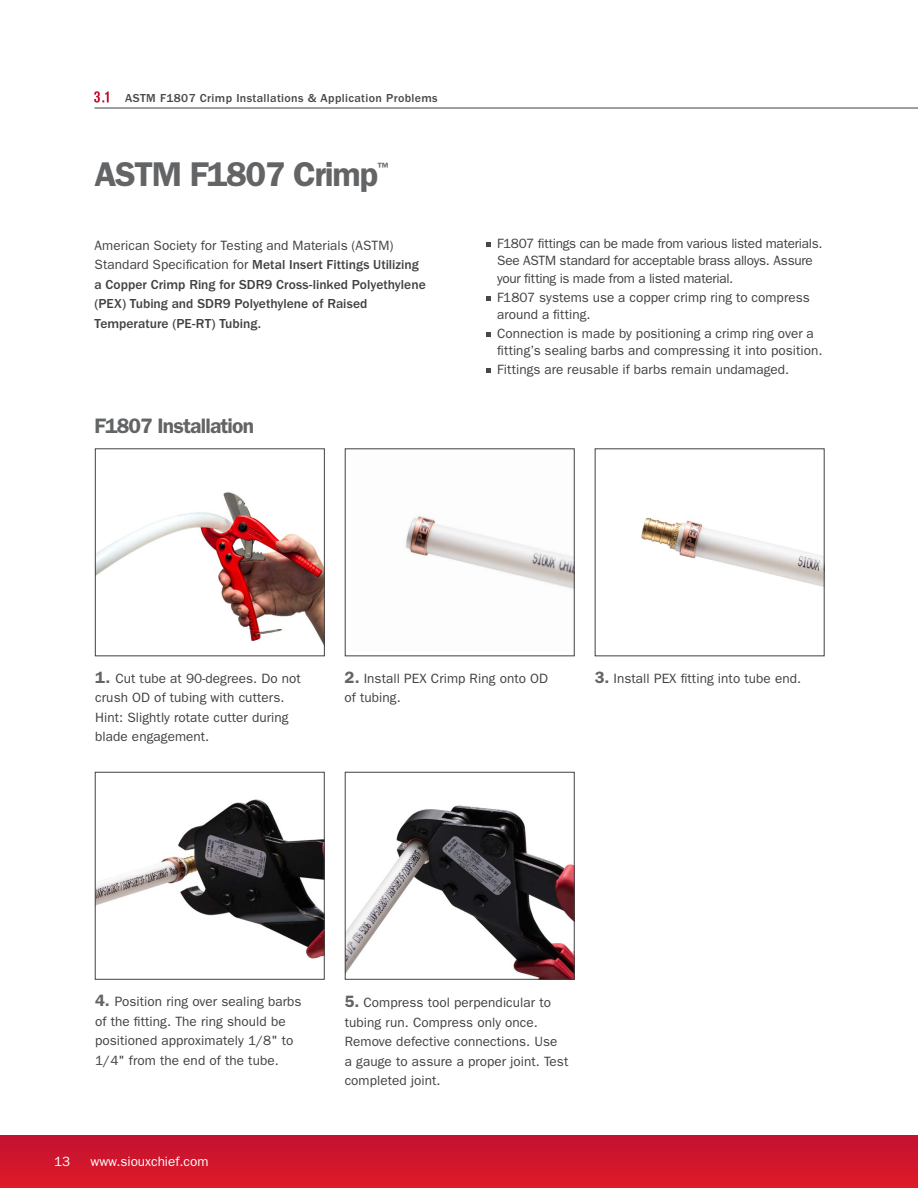
<style>
.page{position:relative;width:918px;height:1188px;background:#fff}
.page>*{position:absolute;margin:0;border:0;box-sizing:border-box;transform-origin:0 0}
.t1{font:600 34.5px "ITC Franklin Gothic Std";letter-spacing:-.04em;color:#636466}
.t2{font:600 21px "ITC Franklin Gothic Std";letter-spacing:-.04em;color:#636466}
.t3{font:13.5px/19.5px "ITC Franklin Gothic Std";letter-spacing:.005em;color:#414042}
.t4{font:500 13.5px/19.5px "ITC Franklin Gothic Std";color:#414042}
.t5{font:13.5px/16.5px "ITC Franklin Gothic Std";letter-spacing:-.015em;color:#414042}
.t6{font:13.5px "ITC Franklin Gothic Std";color:#fff}
.t7{font:500 12px "ITC Franklin Gothic Std";letter-spacing:.03em;color:#48484a}
.t8{font:600 12px "ITC Franklin Gothic Std";color:#636466}
.s1{font-weight:400}
.s2{font-weight:600;font-size:16.5px;color:#636466}
</style>
<div class="page">
<img style="left:641px;top:518px;width:181px;height:69px">
<img style="left:347px;top:805px;width:225px;height:172px">
<div style="left:345px;top:772px;width:229px;height:207px;border:1px solid #414042"></div>
<img style="left:406px;top:515px;width:166px;height:74px">
<img style="left:97px;top:799px;width:225px;height:160px">
<div style="left:95px;top:772px;width:229px;height:207px;border:1px solid #414042"></div>
<svg style="left:486px;top:242px;width:4px;height:4px"></svg>
<svg style="left:486px;top:296px;width:4px;height:4px"></svg>
<svg style="left:486px;top:332px;width:4px;height:4px"></svg>
<svg style="left:486px;top:368px;width:4px;height:4px"></svg>
<img style="left:97px;top:492px;width:226px;height:152px">
<div style="left:95px;top:449px;width:230px;height:207px;border:1px solid #414042"></div>
<hr style="left:94px;top:108px;width:824px;height:1px;background:#414042">
<svg style="left:94px;top:91px;width:15px;height:12px"></svg>
<div style="left:0;top:1136px;width:918px;height:52px;background:linear-gradient(to bottom,#c21231,#df1a28)"></div>
<p class="t7" style="left:125px;top:92px;width:314px">ASTM F1807 Crimp Installations &amp; Application Problems</p>
<h1 class="t1" style="left:94px;top:153px;width:285px">ASTM F1807 Crimp</h1>
<p class="t8" style="left:377px;top:160px;width:13px">™</p>
<p class="t4" style="left:94px;top:236px;width:333px"><span class="s1">American Society for Testing and Materials (ASTM)<br>Standard Specification for</span> Metal Insert Fittings Utilizing a Copper Crimp Ring for SDR9 Cross-linked Polyethylene (PEX) Tubing and SDR9 Polyethylene of Raised Temperature (PE-RT) Tubing.</p>
<h2 class="t2" style="left:94px;top:413px;width:161px">F1807 Installation</h2>
<p class="t5" style="left:497px;top:236px;width:327px">F1807 fittings can be made from various listed materials.<br>See ASTM standard for acceptable brass alloys. Assure</p>
<p class="t3" style="left:497px;top:269px;width:314px">your fitting is made from a listed material.<br>F1807 systems use a copper crimp ring to compress</p>
<p class="t3" style="left:497px;top:305px;width:318px">around a fitting.<br>Connection is made by positioning a crimp ring over a</p>
<p class="t3" style="left:497px;top:341px;width:327px">fitting’s sealing barbs and compressing it into position.<br>Fittings are reusable if barbs remain undamaged.</p>
<p class="t3" style="left:95px;top:669px;width:207px"><span class="s2">1.</span> Cut tube at 90-degrees. Do not crush OD of tubing with cutters.<br>Hint: Slightly rotate cutter during blade engagement.</p>
<p class="t3" style="left:345px;top:669px;width:205px"><span class="s2">2.</span> Install PEX Crimp Ring onto OD of tubing.</p>
<p class="t3" style="left:595px;top:669px;width:208px"><span class="s2">3.</span> Install PEX fitting into tube end.</p>
<p class="t3" style="left:95px;top:992px;width:208px"><span class="s2">4.</span> Position ring over sealing barbs of the fitting. The ring should be positioned approximately 1/8" to<br>1/4" from the end of the tube.</p>
<p class="t6" style="left:54px;top:1154px;width:18px">13</p>
<p class="t6" style="left:90px;top:1154px;width:119px">www.siouxchief.com</p>
<p class="t3" style="left:345px;top:993px;width:225px"><span class="s2">5.</span> Compress tool perpendicular to tubing run. Compress only once.<br>Remove defective connections. Use<br>a gauge to assure a proper joint. Test completed joint.</p>
</div>
